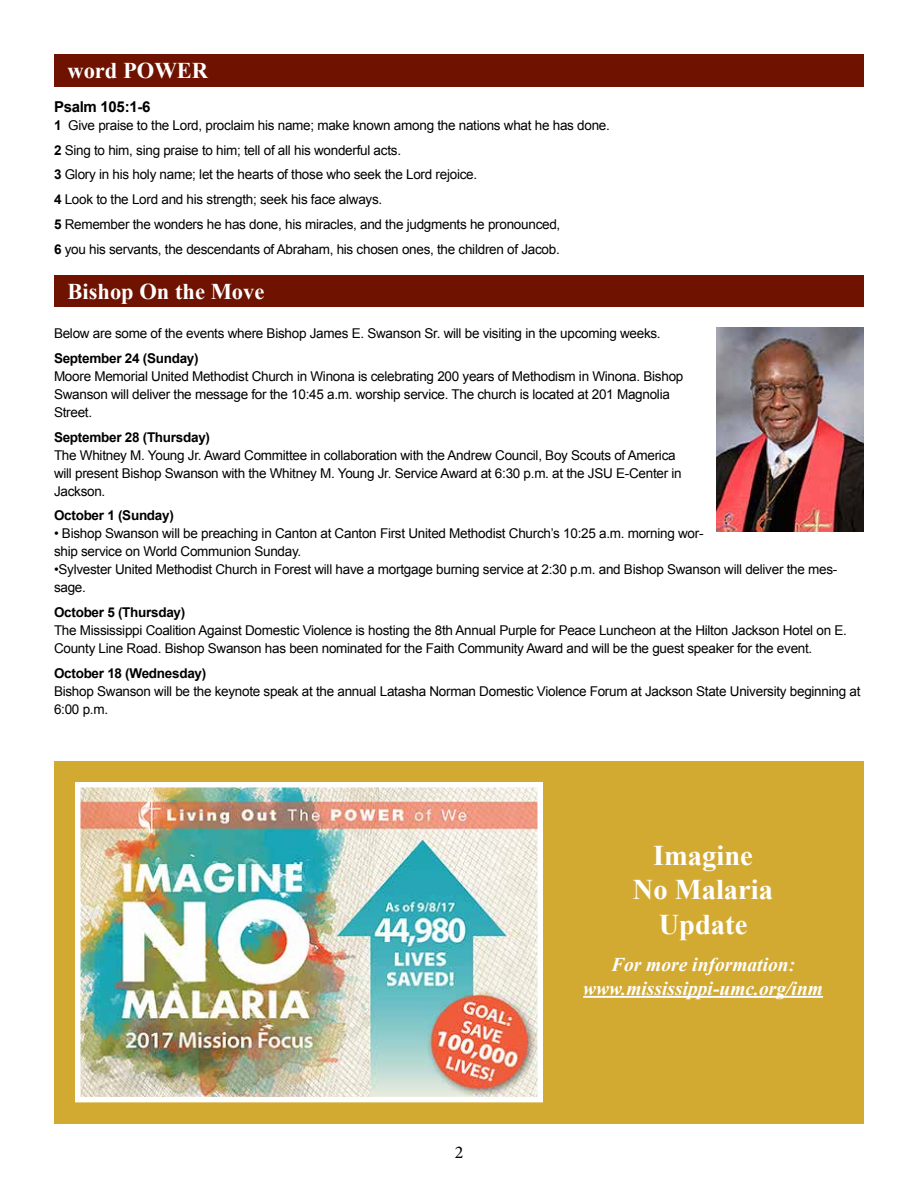
<style>
.page{position:relative;width:918px;height:1188px;background:#fff}
.page>*{position:absolute;margin:0;border:0;box-sizing:border-box;transform-origin:0 0}
.t1{font:700 28.5px/34.2px "Times New Roman";color:#fff;text-align:center}
.t2{font:700 22.5px "Times New Roman";color:#fff}
.t3{font:italic 700 19.5px/23.4px "Times New Roman";color:#fff;text-align:center}
.t4{font:18px "Minion Pro";color:#000}
.t5{font:700 15px "Arial";letter-spacing:-.02em;color:#000}
.t6{font:13.5px/18px "Arial";letter-spacing:-.02em;color:#000}
.t7{font:700 13.5px "Arial";letter-spacing:-.02em;color:#000}
.s1{font-weight:700}
</style>
<div class="page">
<div style="left:54px;top:54px;width:810px;height:32px;background:#6f1200"></div>
<div style="left:54px;top:276px;width:810px;height:31px;background:#6f1200"></div>
<div style="left:54px;top:761px;width:810px;height:363px;background:#d3aa31"></div>
<img style="left:81px;top:788px;width:456px;height:308px">
<div style="left:75px;top:782px;width:468px;height:320px;border:5px solid #fff"></div>
<img style="left:717px;top:327px;width:147px;height:204px">
<hr style="left:583px;top:996px;width:240px;height:2px;background:#fff">
<h2 class="t2" style="left:68px;top:55px;width:142px">word POWER</h2>
<p class="t5" style="left:54px;top:97px;width:98px">Psalm 105:1-6</p>
<p class="t6" style="left:54px;top:113px;width:557px;line-height:24.8px"><span class="s1">1</span> Give praise to the Lord, proclaim his name; make known among the nations what he has done.<br><span class="s1">2</span> Sing to him, sing praise to him; tell of all his wonderful acts.<br><span class="s1">3</span> Glory in his holy name; let the hearts of those who seek the Lord rejoice.<br><span class="s1">4</span> Look to the Lord and his strength; seek his face always.<br><span class="s1">5</span> Remember the wonders he has done, his miracles, and the judgments he pronounced,<br><span class="s1">6</span> you his servants, the descendants of Abraham, his chosen ones, the children of Jacob.</p>
<h2 class="t2" style="left:68px;top:276px;width:198px">Bishop On the Move</h2>
<p class="t6" style="left:54px;top:325px;width:608px">Below are some of the events where Bishop James E. Swanson Sr. will be visiting in the upcoming weeks.</p>
<p class="t7" style="left:54px;top:349px;width:146px">September 24 (Sunday)</p>
<p class="t6" style="left:54px;top:367px;width:631px">Moore Memorial United Methodist Church in Winona is celebrating 200 years of Methodism in Winona. Bishop<br>Swanson will deliver the message for the 10:45 a.m. worship service. The church is located at 201 Magnolia<br>Street.</p>
<p class="t7" style="left:54px;top:428px;width:158px">September 28 (Thursday)</p>
<p class="t6" style="left:54px;top:446px;width:629px">The Whitney M. Young Jr. Award Committee in collaboration with the Andrew Council, Boy Scouts of America will present Bishop Swanson with the Whitney M. Young Jr. Service Award at 6:30 p.m. at the JSU E-Center in<br>Jackson.</p>
<p class="t7" style="left:54px;top:507px;width:121px">October 1 (Sunday)</p>
<p class="t6" style="left:54px;top:525px;width:651px">• Bishop Swanson will be preaching in Canton at Canton First United Methodist Church’s 10:25 a.m. morning wor&shy;ship service on World Communion Sunday.</p>
<p class="t6" style="left:54px;top:561px;width:785px">•Sylvester United Methodist Church in Forest will have a mortgage burning service at 2:30 p.m. and Bishop Swanson will deliver the mes&shy;sage.</p>
<p class="t7" style="left:54px;top:604px;width:133px">October 5 (Thursday)</p>
<p class="t6" style="left:54px;top:622px;width:794px">The Mississippi Coalition Against Domestic Violence is hosting the 8th Annual Purple for Peace Luncheon at the Hilton Jackson Hotel on E.<br>County Line Road. Bishop Swanson has been nominated for the Faith Community Award and will be the guest speaker for the event.</p>
<p class="t7" style="left:54px;top:664px;width:154px">October 18 (Wednesday)</p>
<p class="t6" style="left:54px;top:682px;width:808px">Bishop Swanson will be the keynote speak at the annual Latasha Norman Domestic Violence Forum at Jackson State University beginning at<br>6:00 p.m.</p>
<h3 class="t4" style="left:455px;top:1140px;width:10px">2</h3>
<h1 class="t1" style="left:633px;top:838px;width:142px">Imagine<br>No Malaria<br>Update</h1>
<h3 class="t3" style="left:583px;top:953px;width:241px">For more information: www.mississippi-umc.org/inm</h3>
</div>
